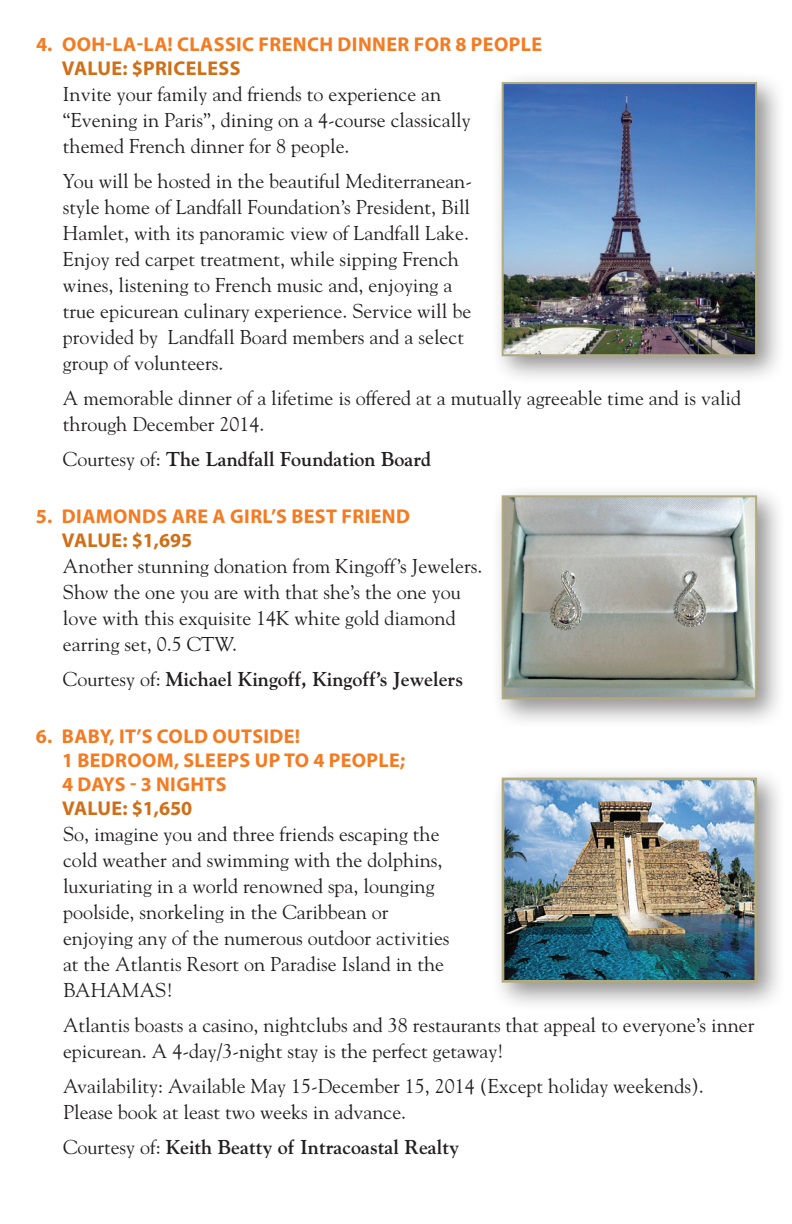
<style>
.page{position:relative;width:792px;height:1224px;background:#fff}
.page>*{position:absolute;margin:0;border:0;box-sizing:border-box;transform-origin:0 0}
.t1{font:20px/26px "Goudy";color:#231f20}
.t2{font:700 20px/24px "Myriad Pro";letter-spacing:.02em;color:#f47b21}
.t3{font:700 20px "Goudy";color:#231f20}
.t4{font:700 20px "Myriad Pro";letter-spacing:.02em;color:#d06f18}
.s1{font-weight:400}
</style>
<div class="page">
<div style="left:490px;top:766px;width:296px;height:246px;background:#231f20;opacity:.5"></div>
<img style="left:506px;top:782px;width:247px;height:197px">
<div style="left:502px;top:778px;width:255px;height:205px;border:3px solid #b1aa7d"></div>
<div style="left:490px;top:484px;width:296px;height:245px;background:#231f20;opacity:.5"></div>
<img style="left:505px;top:498px;width:249px;height:198px">
<div style="left:502px;top:495px;width:255px;height:204px;border:2px solid #b1aa7d"></div>
<div style="left:490px;top:71px;width:296px;height:314px;background:#231f20;opacity:.5"></div>
<img style="left:505px;top:85px;width:249px;height:268px">
<div style="left:502px;top:82px;width:255px;height:274px;border:2px solid #b1aa7d"></div>
<p class="t2" style="left:36px;top:32px;width:336px">4. OOH-LA-LA! CLASSIC FRENCH DINNE</p>
<p class="t2" style="left:398px;top:32px;width:134px">R FOR 8 PEOPLE</p>
<p class="t4" style="left:36px;top:55px;width:17px">VAL</p>
<p class="t4" style="left:98px;top:55px;width:144px">UE: $PRICELESS</p>
<p class="t1" style="left:63px;top:80px;width:409px">Invite your family and friends to experience an “Evening in Paris”, dining on a 4-course classically themed French dinner for 8 people.</p>
<p class="t1" style="left:63px;top:167px;width:411px">You will be hosted in the beautiful Mediterranean&shy;style home of Landfall Foundation’s President, Bill Hamlet, with its panoramic view of Landfall Lake.<br>Enjoy red carpet treatment, while sipping French wines, listening to French music and, enjoying a true epicurean culinary experience. Service will be provided by Landfall Board members and a select group of volunteers.</p>
<p class="t1" style="left:63px;top:384px;width:680px">A memorable dinner of a lifetime is offered at a mutually agreeable time and is valid through December 2014.</p>
<p class="t3" style="left:63px;top:447px;width:370px"><span class="s1">Courtesy of:</span> The Landfall Foundation Board</p>
<p class="t2" style="left:36px;top:504px;width:376px">5. DIAMONDS ARE A GIRL’S BEST FRIEN D</p>
<p class="t4" style="left:62px;top:527px;width:132px">VALUE: $1,695</p>
<p class="t1" style="left:63px;top:552px;width:421px">Another stunning donation from Kingoff’s Jewelers.<br>Show the one you are with that she’s the one you love with this exquisite 14K white gold diamond earring set, 0.5 CTW.</p>
<p class="t3" style="left:63px;top:667px;width:402px"><span class="s1">Courtesy of:</span> Michael Kingoff, Kingoff’s Jewelers</p>
<p class="t2" style="left:36px;top:724px;width:30px">6. BAB</p>
<p class="t2" style="left:62px;top:724px;width:240px;text-indent:38px">Y, IT’S COLD OUTSIDE!<br>1 BEDROOM, SLEE</p>
<p class="t2" style="left:227px;top:748px;width:179px">PS UP TO 4 PEOPLE;</p>
<p class="t2" style="left:62px;top:772px;width:166px">4 DAYS - 3 NIGHTS</p>
<p class="t4" style="left:36px;top:795px;width:17px">VAL</p>
<p class="t4" style="left:98px;top:795px;width:96px">UE: $1,650</p>
<p class="t1" style="left:63px;top:820px;width:388px">So, imagine you and three friends escaping the cold weather and swimming with the dolphins, luxuriating in a world renowned spa, lounging poolside, snorkeling in the Caribbean or enjoying any of the numerous outdoor activities at the Atlantis Resort on Paradise Island in the BAHAMAS!</p>
<p class="t1" style="left:63px;top:1011px;width:693px">Atlantis boasts a casino, nightclubs and 38 restaurants that appeal to everyone’s inner epicurean. A 4-day/3-night stay is the perfect getaway!</p>
<p class="t1" style="left:63px;top:1072px;width:642px">Availability: Available May 15-December 15, 2014 (Except holiday weekends).<br>Please book at least two weeks in advance.</p>
<p class="t3" style="left:63px;top:1135px;width:398px"><span class="s1">Courtesy of:</span> Keith Beatty of Intracoastal Realty</p>
</div>
